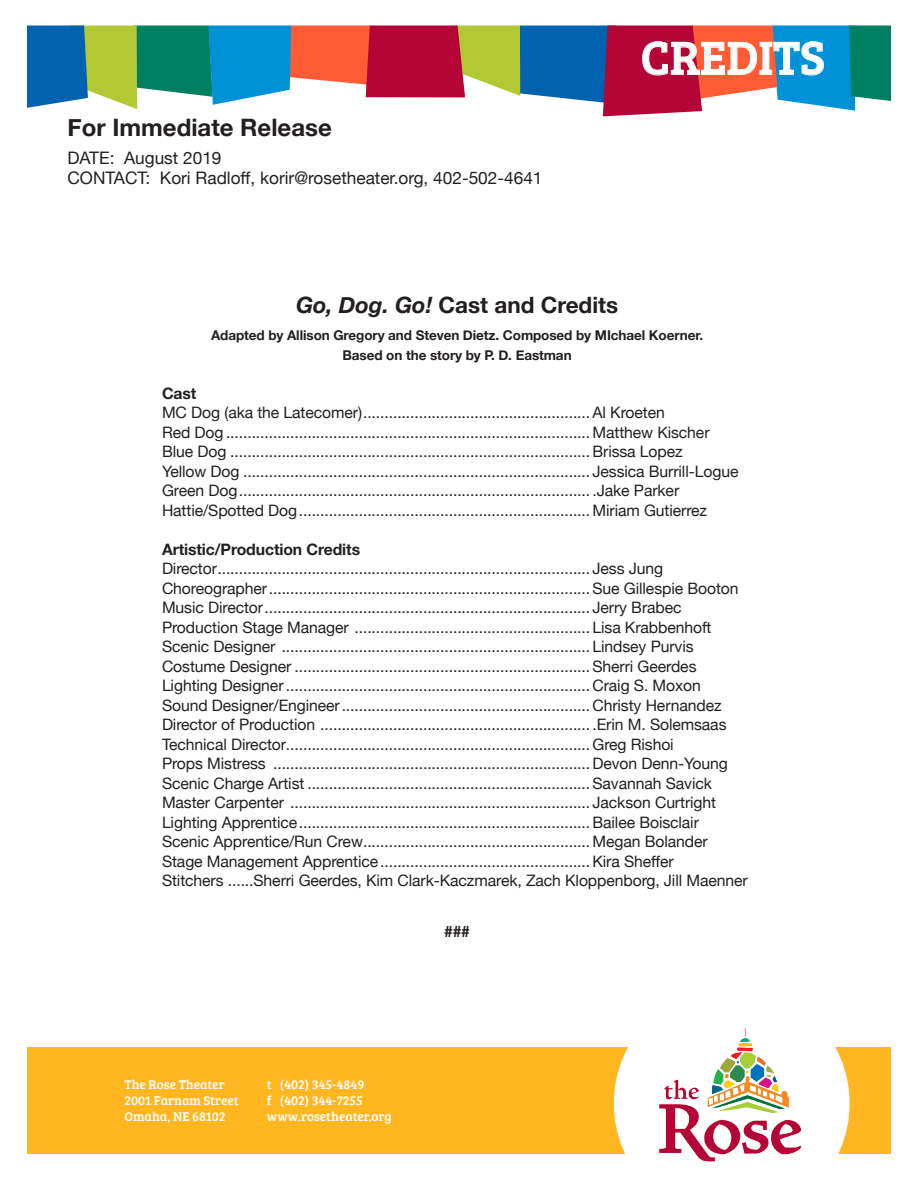
<style>
.page{position:relative;width:918px;height:1188px;background:#fff}
.page>*{position:absolute;margin:0;border:0;box-sizing:border-box;transform-origin:0 0}
.t1{font:48.15px "Bree Serif";color:#fff}
.t2{font:700 24px "Helvetica Neue";color:#231f20}
.t3{font:700 22.5px "Helvetica Neue";color:#231f20}
.t4{font:17.25px "Helvetica Neue";color:#231f20}
.t5{font:15.75px "Helvetica Neue";letter-spacing:-.005em;color:#231f20}
.t6{font:700 15.75px "Helvetica Neue";letter-spacing:-.005em;color:#231f20}
.t7{font:700 13.5px/19.5px "Helvetica Neue";letter-spacing:-.005em;color:#231f20;text-align:center}
.t8{font:13.2px/15.8px "Bree Serif";color:#fff}
.s1{font-style:italic}
</style>
<div class="page">
<div style="left:0;top:1048px;width:918px;height:106px;background:#ffb620"></div>
<svg style="left:614px;top:1047px;width:236px;height:107px;background:#fff8ea"></svg>
<img style="left:658px;top:1028px;width:144px;height:134px">
<div style="left:0;top:0;width:26px;height:1188px;background:#fff"></div>
<div style="left:892px;top:0;width:26px;height:1188px;background:#fff"></div>
<svg style="left:27px;top:26px;width:864px;height:90px"></svg>
<p class="t2" style="left:68px;top:109px;width:266px">For Immediate Release</p>
<p class="t4" style="left:68px;top:145px;width:156px">DATE: August 2019</p>
<p class="t4" style="left:68px;top:166px;width:477px">CONTACT: Kori Radloff, korir@rosetheater.org, 402-502-4641</p>
<p class="t1" style="left:641px;top:23px;width:186px">CREDITS</p>
<p class="t3" style="left:296px;top:288px;width:324px"><span class="s1">Go, Dog. Go!</span> Cast and Credits</p>
<p class="t7" style="left:211px;top:326px;width:494px">Adapted by Allison Gregory and Steven Dietz. Composed by MIchael Koerner.<br>Based on the story by P. D. Eastman</p>
<p class="t6" style="left:162px;top:381px;width:36px">Cast</p>
<p class="t5" style="left:162px;top:401px;width:504px">MC Dog (aka the Latecomer).....................................................Al Kroeten</p>
<p class="t5" style="left:162px;top:421px;width:549px">Red Dog .....................................................................................Matthew Kischer</p>
<p class="t5" style="left:162px;top:440px;width:522px">Blue Dog ....................................................................................Brissa Lopez</p>
<p class="t5" style="left:162px;top:460px;width:578px">Yellow Dog ................................................................................. Jessica Burrill-Logue</p>
<p class="t5" style="left:162px;top:479px;width:519px">Green Dog.................................................................................. .Jake Parker</p>
<p class="t5" style="left:162px;top:499px;width:547px">Hattie/Spotted Dog....................................................................Miriam Gutierrez</p>
<p class="t6" style="left:162px;top:537px;width:200px">Artistic/Production Credits</p>
<p class="t5" style="left:162px;top:557px;width:503px">Director....................................................................................... Jess Jung</p>
<p class="t5" style="left:162px;top:577px;width:578px">Choreographer...........................................................................Sue Gillespie Booton</p>
<p class="t5" style="left:162px;top:596px;width:521px">Music Director............................................................................ Jerry Brabec</p>
<p class="t5" style="left:162px;top:616px;width:551px">Production Stage Manager ....................................................... Lisa Krabbenhoft</p>
<p class="t5" style="left:162px;top:635px;width:533px">Scenic Designer ........................................................................ Lindsey Purvis</p>
<p class="t5" style="left:162px;top:655px;width:536px">Costume Designer .....................................................................Sherri Geerdes</p>
<p class="t5" style="left:162px;top:674px;width:540px">Lighting Designer .......................................................................Craig S. Moxon</p>
<p class="t5" style="left:162px;top:694px;width:561px">Sound Designer/Engineer..........................................................Christy Hernandez</p>
<p class="t5" style="left:162px;top:713px;width:566px">Director of Production ............................................................... .Erin M. Solemsaas</p>
<p class="t5" style="left:162px;top:733px;width:513px">Technical Director.......................................................................Greg Rishoi</p>
<p class="t5" style="left:162px;top:752px;width:567px">Props Mistress .......................................................................... Devon Denn-Young</p>
<p class="t5" style="left:162px;top:772px;width:551px">Scenic Charge Artist ..................................................................Savannah Savick</p>
<p class="t5" style="left:162px;top:791px;width:556px">Master Carpenter ...................................................................... Jackson Curtright</p>
<p class="t5" style="left:162px;top:811px;width:538px">Lighting Apprentice....................................................................Bailee Boisclair</p>
<p class="t5" style="left:162px;top:830px;width:547px">Scenic Apprentice/Run Crew.....................................................Megan Bolander</p>
<p class="t5" style="left:162px;top:850px;width:513px">Stage Management Apprentice.................................................Kira Sheffer</p>
<p class="t5" style="left:162px;top:869px;width:587px">Stitchers ......Sherri Geerdes, Kim Clark-Kaczmarek, Zach Kloppenborg, Jill Maenner</p>
<p class="t6" style="left:444px;top:919px;width:27px">###</p>
<p class="t8" style="left:124px;top:1076px;width:116px">The Rose Theater<br>2001 Farnam Street<br>Omaha, NE 68102</p>
<p class="t8" style="left:267px;top:1076px;width:126px">t (402) 345-4849<br>f (402) 344-7255 www.rosetheater.org</p>
</div>
